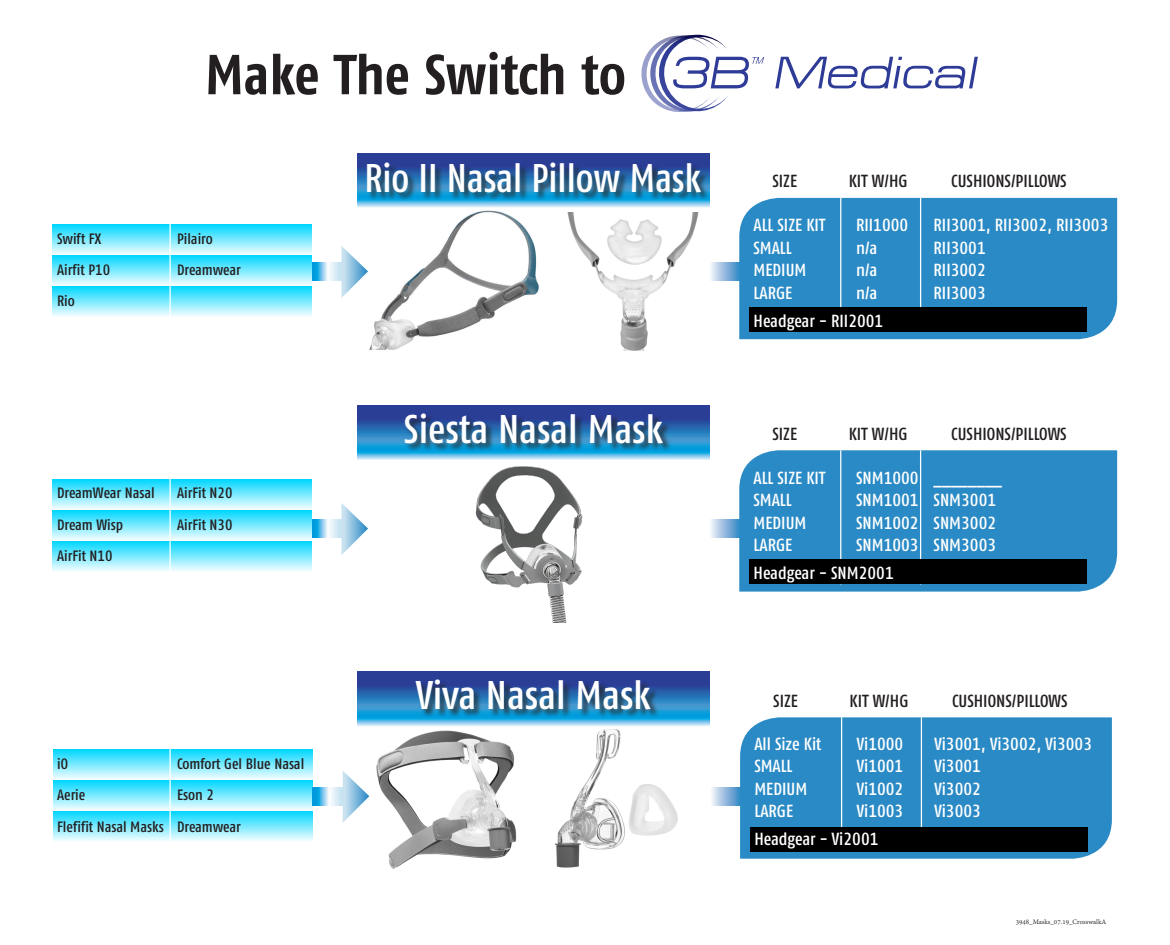
<style>
.page{position:relative;width:1170px;height:945px;background:#fff}
.page>*{position:absolute;margin:0;border:0;box-sizing:border-box;transform-origin:0 0}
.t1{font:700 56.25px "Fago Co";letter-spacing:-.01em;color:#231f20}
.SUBHEADS{font:500 40px "Fago Co Tf";letter-spacing:-.005em;color:#fff;scale:.95 1}
.SUBHEADS-2{font:500 40px "Fago Co Tf";letter-spacing:-.005em;color:#fff}
.Paragraph_Style_1{font:500 40px "Fago Co Tf";letter-spacing:-.005em;color:#fff}
.in_blue_box{font:500 17.5px "Fago Co Tf";color:#fff}
.Paragraph_Style_1-2{font:500 17.5px "Fago Co Tf";color:#fff}
.Paragraph_Style_1-3{font:500 17.5px "Fago Co Tf";color:#231f20}
.Paragraph_Style_1-4{font:500 15px "Fago Co Tf";color:#231f20}
.t2{font:7.5px "Adobe Devanagari";color:#231f20}
</style>
<div class="page">
<svg style="left:54px;top:749px;width:258px;height:30px;background:#76e9ff"></svg>
<svg style="left:54px;top:780px;width:258px;height:30px;background:#77e9ff"></svg>
<svg style="left:54px;top:811px;width:258px;height:30px;background:#78e9ff"></svg>
<div style="left:740px;top:717px;width:372px;height:142px;background:#2a8ac5"></div>
<div style="left:710px;top:787px;width:30px;height:18px;background:linear-gradient(to right,#fcf6fb,#408bc7)"></div>
<hr style="left:841px;top:717px;width:1px;height:134px;background:#fff">
<hr style="left:921px;top:717px;width:1px;height:134px;background:#fff">
<div style="left:750px;top:827px;width:338px;height:24px;background:#000001"></div>
<div style="left:739px;top:198px;width:378px;height:141px;background:#2a8ac5"></div>
<div style="left:709px;top:262px;width:30px;height:19px;background:linear-gradient(to right,#fcf7fc,#428bc8)"></div>
<hr style="left:840px;top:198px;width:1px;height:134px;background:#fff">
<hr style="left:920px;top:198px;width:1px;height:134px;background:#fff">
<div style="left:749px;top:307px;width:338px;height:25px;background:#000001"></div>
<svg style="left:357px;top:672px;width:353px;height:54px;background:#3e7dbe"></svg>
<div style="left:416px;top:680px;width:244px;height:38px;background:#231f20;opacity:.75"></div>
<img style="left:376px;top:730px;width:141px;height:139px">
<img style="left:554px;top:729px;width:124px;height:138px">
<img style="left:567px;top:212px;width:132px;height:138px">
<img style="left:369px;top:210px;width:170px;height:140px">
<svg style="left:312px;top:787px;width:31px;height:18px"></svg>
<svg style="left:343px;top:771px;width:26px;height:51px"></svg>
<svg style="left:311px;top:262px;width:31px;height:19px"></svg>
<svg style="left:342px;top:246px;width:26px;height:51px"></svg>
<svg style="left:52px;top:224px;width:259px;height:30px;background:#76e9ff"></svg>
<svg style="left:52px;top:255px;width:259px;height:30px;background:#76e9ff"></svg>
<svg style="left:52px;top:286px;width:259px;height:30px;background:#77e9ff"></svg>
<svg style="left:641px;top:34px;width:123px;height:78px"></svg>
<svg style="left:775px;top:57px;width:203px;height:31px"></svg>
<svg style="left:357px;top:153px;width:353px;height:55px;background:#5878b9"></svg>
<div style="left:367px;top:163px;width:343px;height:39px;background:#231f20;opacity:.75"></div>
<svg style="left:357px;top:406px;width:353px;height:54px;background:#3c7abd"></svg>
<div style="left:405px;top:414px;width:267px;height:38px;background:#231f20;opacity:.75"></div>
<svg style="left:311px;top:519px;width:31px;height:19px"></svg>
<svg style="left:342px;top:504px;width:26px;height:51px"></svg>
<svg style="left:52px;top:479px;width:259px;height:30px;background:#76e9ff"></svg>
<svg style="left:52px;top:510px;width:259px;height:30px;background:#77e9ff"></svg>
<svg style="left:52px;top:541px;width:259px;height:30px;background:#78e9ff"></svg>
<div style="left:739px;top:450px;width:378px;height:142px;background:#2a8ac5"></div>
<div style="left:709px;top:519px;width:30px;height:19px;background:linear-gradient(to right,#fcf7fc,#428bc8)"></div>
<hr style="left:840px;top:450px;width:1px;height:134px;background:#fff">
<hr style="left:920px;top:450px;width:1px;height:134px;background:#fff">
<div style="left:749px;top:560px;width:338px;height:24px;background:#000001"></div>
<img style="left:458px;top:457px;width:136px;height:166px">
<hr style="left:170px;top:54px;width:1px;height:824px;background:#fff">
<p class="t1" style="left:205px;top:42px;width:422px">Make The Switch to</p>
<p class="Paragraph_Style_1-4" style="left:57px;top:230px;width:45px">Swift FX</p>
<p class="Paragraph_Style_1-4" style="left:177px;top:230px;width:37px">Pilairo</p>
<p class="Paragraph_Style_1-4" style="left:57px;top:261px;width:55px">Airfit P10</p>
<p class="Paragraph_Style_1-4" style="left:177px;top:261px;width:65px">Dreamwear</p>
<p class="Paragraph_Style_1-4" style="left:57px;top:292px;width:19px">Rio</p>
<p class="Paragraph_Style_1-4" style="left:57px;top:484px;width:99px">DreamWear Nasal</p>
<p class="Paragraph_Style_1-4" style="left:177px;top:484px;width:57px">AirFit N20</p>
<p class="Paragraph_Style_1-4" style="left:57px;top:516px;width:68px">Dream Wisp</p>
<p class="Paragraph_Style_1-4" style="left:177px;top:516px;width:57px">AirFit N30</p>
<p class="Paragraph_Style_1-4" style="left:57px;top:547px;width:57px">AirFit N10</p>
<p class="Paragraph_Style_1-4" style="left:57px;top:755px;width:12px">iO</p>
<p class="Paragraph_Style_1-4" style="left:177px;top:755px;width:129px">Comfort Gel Blue Nasal</p>
<p class="Paragraph_Style_1-4" style="left:57px;top:786px;width:30px">Aerie</p>
<p class="Paragraph_Style_1-4" style="left:177px;top:786px;width:38px">Eson 2</p>
<p class="Paragraph_Style_1-4" style="left:57px;top:818px;width:185px">Flefifit Nasal Masks Dreamwear</p>
<p class="SUBHEADS" style="left:364px;top:155px;width:356px">Rio II Nasal Pillow Mask</p>
<p class="SUBHEADS-2" style="left:404px;top:406px;width:261px">Siesta Nasal Mask</p>
<p class="Paragraph_Style_1" style="left:416px;top:672px;width:236px">Viva Nasal Mask</p>
<p class="Paragraph_Style_1-3" style="left:772px;top:171px;width:26px">SIZE</p>
<p class="Paragraph_Style_1-3" style="left:849px;top:171px;width:60px">KIT W/HG</p>
<p class="Paragraph_Style_1-3" style="left:951px;top:171px;width:117px">CUSHIONS/PILLOWS</p>
<p class="in_blue_box" style="left:754px;top:215px;width:73px">ALL SIZE KIT</p>
<p class="in_blue_box" style="left:856px;top:215px;width:54px">RII1000</p>
<p class="in_blue_box" style="left:934px;top:215px;width:176px">RII3001, RII3002, RII3003</p>
<p class="in_blue_box" style="left:754px;top:238px;width:40px">SMALL</p>
<p class="in_blue_box" style="left:856px;top:238px;width:23px">n/a</p>
<p class="in_blue_box" style="left:934px;top:238px;width:54px">RII3001</p>
<p class="in_blue_box" style="left:754px;top:260px;width:54px">MEDIUM</p>
<p class="in_blue_box" style="left:856px;top:260px;width:23px">n/a</p>
<p class="in_blue_box" style="left:934px;top:260px;width:54px">RII3002</p>
<p class="in_blue_box" style="left:754px;top:283px;width:40px">LARGE</p>
<p class="in_blue_box" style="left:856px;top:283px;width:23px">n/a</p>
<p class="in_blue_box" style="left:934px;top:283px;width:54px">RII3003</p>
<p class="in_blue_box" style="left:754px;top:311px;width:131px">Headgear - RII2001</p>
<p class="Paragraph_Style_1-3" style="left:772px;top:424px;width:26px">SIZE</p>
<p class="Paragraph_Style_1-3" style="left:849px;top:424px;width:60px">KIT W/HG</p>
<p class="Paragraph_Style_1-3" style="left:951px;top:424px;width:117px">CUSHIONS/PILLOWS</p>
<p class="in_blue_box" style="left:754px;top:467px;width:73px">ALL SIZE KIT</p>
<p class="in_blue_box" style="left:856px;top:467px;width:148px">SNM1000 ________</p>
<p class="in_blue_box" style="left:754px;top:490px;width:40px">SMALL</p>
<p class="in_blue_box" style="left:856px;top:490px;width:142px">SNM1001 SNM3001</p>
<p class="in_blue_box" style="left:754px;top:512px;width:54px">MEDIUM</p>
<p class="in_blue_box" style="left:856px;top:512px;width:142px">SNM1002 SNM3002</p>
<p class="in_blue_box" style="left:754px;top:535px;width:40px">LARGE</p>
<p class="in_blue_box" style="left:856px;top:535px;width:142px">SNM1003 SNM3003</p>
<p class="in_blue_box" style="left:754px;top:563px;width:142px">Headgear - SNM2001</p>
<p class="Paragraph_Style_1-3" style="left:773px;top:691px;width:26px">SIZE</p>
<p class="Paragraph_Style_1-3" style="left:850px;top:691px;width:60px">KIT W/HG</p>
<p class="Paragraph_Style_1-3" style="left:952px;top:691px;width:117px">CUSHIONS/PILLOWS</p>
<p class="Paragraph_Style_1-2" style="left:754px;top:733px;width:69px">All Size Kit</p>
<p class="Paragraph_Style_1-2" style="left:857px;top:733px;width:48px">Vi1000</p>
<p class="Paragraph_Style_1-2" style="left:934px;top:733px;width:159px">Vi3001, Vi3002, Vi3003</p>
<p class="Paragraph_Style_1-2" style="left:754px;top:756px;width:40px">SMALL</p>
<p class="Paragraph_Style_1-2" style="left:857px;top:756px;width:48px">Vi1001</p>
<p class="Paragraph_Style_1-2" style="left:934px;top:756px;width:48px">Vi3001</p>
<p class="Paragraph_Style_1-2" style="left:754px;top:778px;width:54px">MEDIUM</p>
<p class="Paragraph_Style_1-2" style="left:857px;top:778px;width:48px">Vi1002</p>
<p class="Paragraph_Style_1-2" style="left:934px;top:778px;width:48px">Vi3002</p>
<p class="Paragraph_Style_1-2" style="left:754px;top:801px;width:40px">LARGE</p>
<p class="Paragraph_Style_1-2" style="left:857px;top:801px;width:48px">Vi1003</p>
<p class="Paragraph_Style_1-2" style="left:934px;top:801px;width:48px">Vi3003</p>
<p class="Paragraph_Style_1-2" style="left:754px;top:829px;width:126px">Headgear - Vi2001</p>
<p class="t2" style="left:1016px;top:918px;width:92px">3948_Masks_07.19_CrosswalkA</p>
</div>
